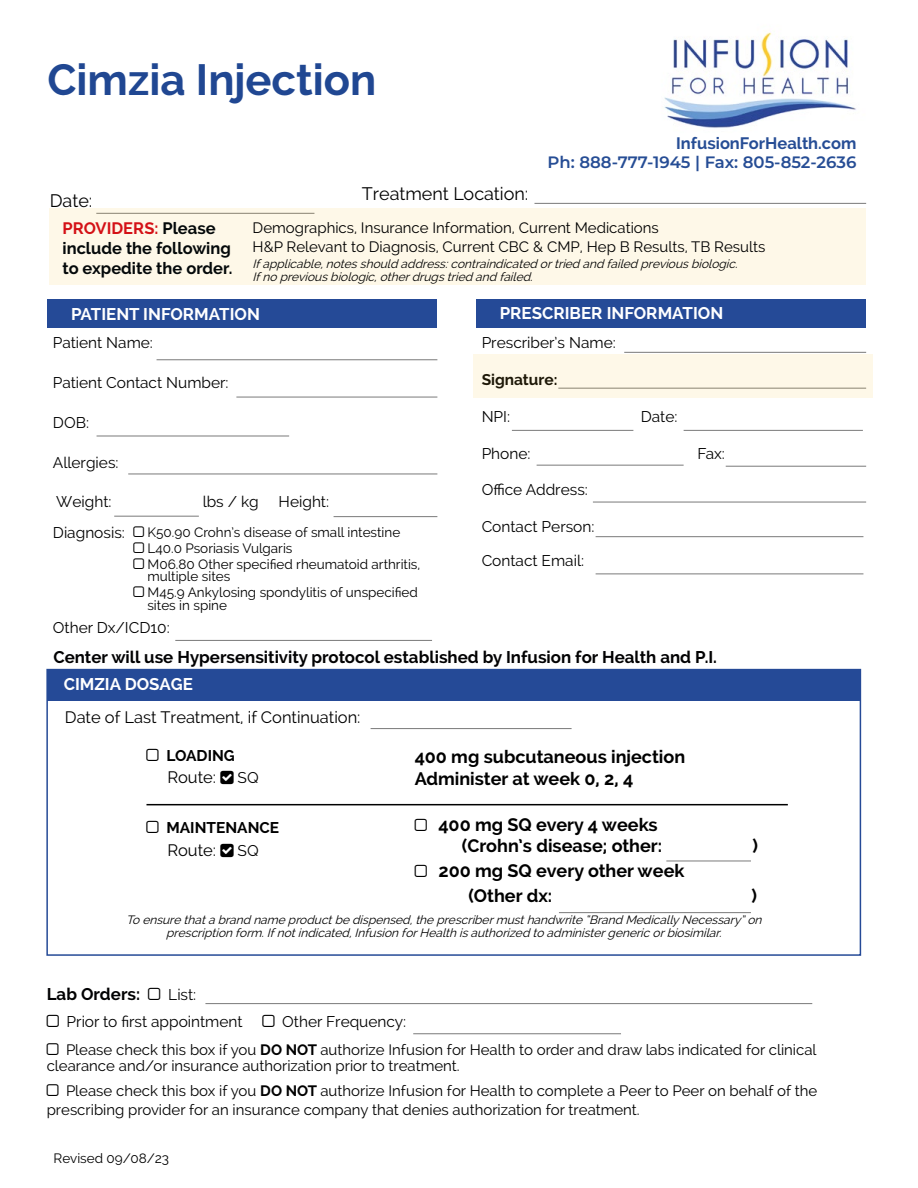
<style>
.page{position:relative;width:918px;height:1188px;background:#fff}
.page>*{position:absolute;margin:0;border:0;box-sizing:border-box;transform-origin:0 0}
.t1{font:700 43.5px "Raleway";color:#204792}
.t2{font:700 18px/21.8px "Raleway";color:#000}
.t3{font:18px "Raleway";color:#000}
.t4{font:700 16.95px "Raleway";color:#020203}
.t5{font:700 16.95px "Raleway";color:#fff}
.t6{font:700 16.5px/19.8px "Raleway";color:#04090a}
.t7{font:16.5px "Raleway";color:#000}
.t8{font:600 16.5px "Montserrat";color:#264d95}
.t9{font:700 16.5px "Raleway";color:#264d95}
.t10{font:15.45px/33.8px "Raleway";color:#000}
.t11{font:700 15.45px "Raleway";color:#000}
.t12{font:15px/18.8px "Raleway";color:#000}
.t13{font:13.5px/15.8px "Raleway";color:#000}
.t14{font:italic 12px/12.8px "Raleway";color:#000}
.s1{color:#d41116}
.s2{font-weight:700}
</style>
<div class="page">
<img style="left:664px;top:32px;width:192px;height:96px">
<hr style="left:128px;top:474px;width:309px;height:1px;background:#7a7a7a">
<div style="left:48px;top:299px;width:389px;height:28px;background:#254a97"></div>
<hr style="left:334px;top:516px;width:103px;height:1px;background:#7a7a7a">
<hr style="left:534px;top:203px;width:332px;height:1px;background:#7a7a7a">
<hr style="left:624px;top:352px;width:242px;height:1px;background:#7a7a7a">
<hr style="left:512px;top:430px;width:121px;height:1px;background:#7a7a7a">
<hr style="left:537px;top:465px;width:147px;height:1px;background:#7a7a7a">
<div style="left:476px;top:299px;width:390px;height:28px;background:#254a97"></div>
<hr style="left:593px;top:502px;width:273px;height:1px;background:#7a7a7a">
<hr style="left:596px;top:536px;width:267px;height:1px;background:#7a7a7a">
<hr style="left:726px;top:466px;width:140px;height:1px;background:#7a7a7a">
<hr style="left:684px;top:430px;width:179px;height:1px;background:#7a7a7a">
<hr style="left:596px;top:574px;width:267px;height:1px;background:#7a7a7a">
<hr style="left:157px;top:359px;width:280px;height:1px;background:#7a7a7a">
<hr style="left:236px;top:397px;width:201px;height:1px;background:#7a7a7a">
<hr style="left:97px;top:436px;width:192px;height:1px;background:#7a7a7a">
<hr style="left:114px;top:516px;width:85px;height:1px;background:#7a7a7a">
<div style="left:473px;top:354px;width:400px;height:44px;background:#fef8e8"></div>
<div style="left:50px;top:208px;width:816px;height:77px;background:#fef8e8"></div>
<hr style="left:175px;top:640px;width:257px;height:1px;background:#7a7a7a">
<div style="left:47px;top:669px;width:813px;height:32px;background:#254a97"></div>
<div style="left:46px;top:669px;width:815px;height:287px;border:2px solid #254a97"></div>
<hr style="left:371px;top:728px;width:201px;height:1px;background:#7a7a7a">
<hr style="left:413px;top:1033px;width:208px;height:1px;background:#7a7a7a">
<hr style="left:205px;top:1003px;width:607px;height:1px;background:#7a7a7a">
<hr style="left:146px;top:804px;width:642px;height:1px;background:#000">
<hr style="left:666px;top:861px;width:85px;height:1px;background:#7a7a7a">
<hr style="left:559px;top:912px;width:192px;height:1px;background:#7a7a7a">
<h1 class="t1" style="left:48px;top:55px;width:330px">Cimzia Injection</h1>
<p class="t3" style="left:50px;top:190px;width:44px">Date:</p>
<p class="t3" style="left:362px;top:183px;width:168px">Treatment Location:</p>
<p class="t9" style="left:676px;top:133px;width:182px">InfusionForHealth.com</p>
<p class="t8" style="left:548px;top:151px;width:310px">Ph: 888-777-1945 | Fax: 805-852-2636</p>
<p class="t6" style="left:63px;top:219px;width:171px"><span class="s1">PROVIDERS:</span> Please include the following to expedite the order.</p>
<p class="t12" style="left:253px;top:219px;width:514px">Demographics, Insurance Information, Current Medications<br>H&amp;P Relevant to Diagnosis, Current CBC &amp; CMP, Hep B Results, TB Results</p>
<p class="t14" style="left:253px;top:257px;width:490px">Ifapplicable,notesshould address:contraindicated ortried and failed previousbiologic.<br>Ifno previousbiologic,otherdrugstried and failed.</p>
<p class="t5" style="left:71px;top:304px;width:190px">PATIENT INFORMATION</p>
<p class="t10" style="left:53px;top:326px;width:102px">Patient Name:</p>
<p class="t10" style="left:53px;top:366px;width:177px">Patient Contact Number:</p>
<p class="t10" style="left:53px;top:405px;width:38px">DOB:</p>
<p class="t10" style="left:53px;top:445px;width:67px">Allergies:</p>
<p class="t10" style="left:56px;top:485px;width:57px">Weight:</p>
<p class="t10" style="left:203px;top:485px;width:58px">lbs / kg</p>
<p class="t10" style="left:279px;top:485px;width:52px">Height:</p>
<p class="t10" style="left:53px;top:516px;width:74px">Diagnosis:</p>
<p class="t13" style="left:148px;top:524px;width:274px">K50.90 Crohn’s disease of small intestine<br>L40.0 Psoriasis Vulgaris<br>M06.80 Other specified rheumatoid arthritis,</p>
<p class="t13" style="left:147px;top:569px;width:272px">multiple sites<br>M45.9 Ankylosing spondylitis of unspecified</p>
<p class="t13" style="left:147px;top:597px;width:81px">sites in spine</p>
<p class="t10" style="left:53px;top:611px;width:118px">Other Dx/ICD10:</p>
<p class="t5" style="left:500px;top:303px;width:225px">PRESCRIBER INFORMATION</p>
<p class="t10" style="left:482px;top:326px;width:136px">Prescriber’s Name:</p>
<p class="t11" style="left:482px;top:371px;width:77px">Signature:</p>
<p class="t10" style="left:482px;top:399px;width:30px">NPI:</p>
<p class="t10" style="left:641px;top:399px;width:38px">Date:</p>
<p class="t10" style="left:482px;top:436px;width:50px">Phone:</p>
<p class="t10" style="left:698px;top:436px;width:29px">Fax:</p>
<p class="t10" style="left:482px;top:473px;width:108px">Office Address:</p>
<p class="t10" style="left:482px;top:510px;width:114px">Contact Person:<br>Contact Email:</p>
<p class="t4" style="left:53px;top:647px;width:665px">Center will use Hypersensitivity protocol established by Infusion for Health and P.I.</p>
<p class="t5" style="left:64px;top:675px;width:131px">CIMZIA DOSAGE</p>
<p class="t7" style="left:65px;top:708px;width:297px">Date of Last Treatment, if Continuation:</p>
<p class="t11" style="left:166px;top:746px;width:70px">LOADING</p>
<p class="t7" style="left:168px;top:768px;width:50px">Route:</p>
<p class="t10" style="left:238px;top:761px;width:23px">SQ</p>
<p class="t11" style="left:166px;top:819px;width:114px">MAINTENANCE</p>
<p class="t7" style="left:168px;top:840px;width:50px">Route:</p>
<p class="t10" style="left:238px;top:834px;width:23px">SQ</p>
<p class="t2" style="left:415px;top:746px;width:272px">400 mg subcutaneous injection<br>Administer at week 0, 2, 4</p>
<p class="t2" style="left:438px;top:814px;width:225px;text-align:right">400 mg SQ every 4 weeks (Crohn’s disease; other:</p>
<p class="t2" style="left:469px;top:859px;width:217px;line-height:24.8px;text-indent:-30px">200 mg SQ every other week (Other dx:</p>
<p class="t2" style="left:753px;top:835px;width:7px">)</p>
<p class="t2" style="left:752px;top:885px;width:7px">)</p>
<p class="t14" style="left:126px;top:913px;width:641px;text-align:center">To ensure thatabrand name productbe dispensed,the prescribermusthandwrite “Brand MedicallyNecessary”on prescription form.Ifnotindicated,Infusion forHealth isauthorized to administergenericorbiosimilar.</p>
<p class="t4" style="left:47px;top:984px;width:95px">Lab Orders:</p>
<p class="t10" style="left:67px;top:980px;width:177px;line-height:27.8px;text-indent:102px">List:<br>Prior to first appointment</p>
<p class="t10" style="left:282px;top:1005px;width:126px">Other Frequency:</p>
<p class="t12" style="left:47px;top:1042px;width:771px;line-height:15.8px;text-indent:19px">Please check this box if you <span class="s2">DO NOT</span> authorize Infusion for Health to order and draw labs indicated for clinical clearance and/or insurance authorization prior to treatment.</p>
<p class="t12" style="left:47px;top:1081px;width:772px;text-indent:19px">Please check this box if you <span class="s2">DO NOT</span> authorize Infusion for Health to complete a Peer to Peer on behalf of the prescribing provider for an insurance company that denies authorization for treatment.</p>
<p class="t13" style="left:54px;top:1150px;width:117px">Revised 09/08/23</p>
</div>
